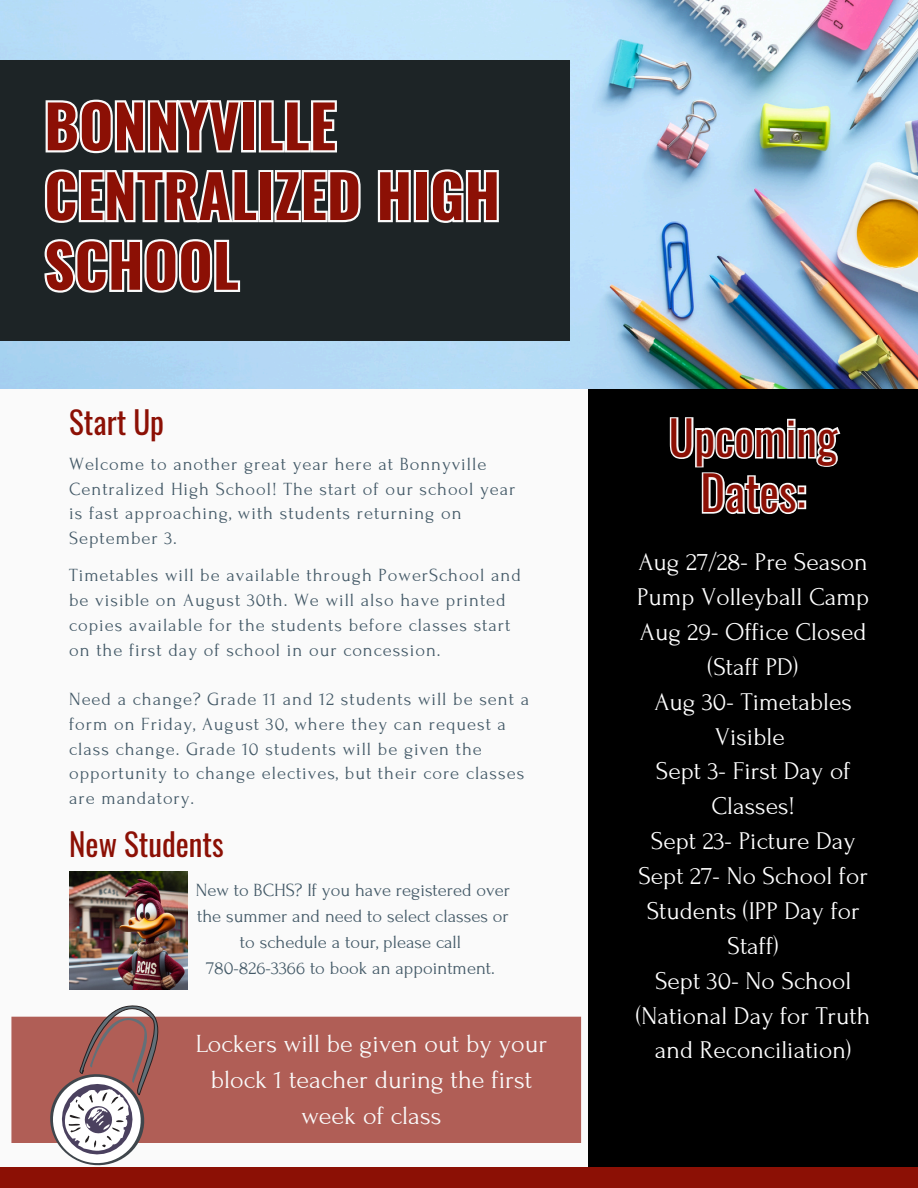
<style>
.page{position:relative;width:918px;height:1188px;background:#fafafa}
.page>*{position:absolute;margin:0;border:0;box-sizing:border-box;transform-origin:0 0}
.t1{font:700 58.95px/69.8px "Oswald";color:#8c1005}
.t2{font:46.65px/55.2px "Oswald";color:#8c1005;text-align:center}
.t3{font:31.2px "Oswald";color:#8c1005}
.t4{font:26.1px/36px "Forum";color:#fafafa;text-align:center}
.t5{font:25.5px/34.8px "Forum";color:#fff;text-align:center}
.t6{font:18.6px/24.8px "Forum";letter-spacing:.05em;color:#435967}
.t7{font:18.6px/25.8px "Forum";color:#435967;text-align:center}
</style>
<div class="page">
<div style="left:588px;top:342px;width:330px;height:846px;background:#000"></div>
<img style="left:0;top:0;width:918px;height:389px">
<div style="left:0;top:61px;width:570px;height:280px;background:#1d2426"></div>
<div style="left:0;top:1168px;width:918px;height:20px;background:#8c1005"></div>
<div style="left:11px;top:1017px;width:570px;height:126px;background:#b05e56"></div>
<img style="left:69px;top:872px;width:118px;height:118px">
<svg style="left:45px;top:979px;width:120px;height:189px"></svg>
<svg style="left:44px;top:99px;width:455px;height:124px"></svg>
<svg style="left:44px;top:239px;width:197px;height:54px"></svg>
<svg style="left:669px;top:417px;width:172px;height:97px"></svg>
<p class="t1" style="left:44px;top:89px;width:458px">BONNYVILLE<br>CENTRALIZED HIGH<br>SCHOOL</p>
<h3 class="t3" style="left:69px;top:398px;width:97px">Start Up</h3>
<h4 class="t6" style="left:69px;top:452px;width:448px">Welcome to another great year here at Bonnyville Centralized High School! The start of our school year is fast approaching, with students returning on September 3.</h4>
<h3 class="t6" style="left:69px;top:563px;width:453px">Timetables will be available through PowerSchool and be visible on August 30th. We will also have printed copies available for the students before classes start on the first day of school in our concession.</h3>
<p class="t6" style="left:69px;top:687px;width:462px">Need a change? Grade 11 and 12 students will be sent a form on Friday, August 30, where they can request a class change. Grade 10 students will be given the opportunity to change electives, but their core classes are mandatory.</p>
<p class="t3" style="left:69px;top:820px;width:156px">New Students</p>
<p class="t7" style="left:196px;top:877px;width:316px">New to BCHS? If you have registered over the summer and need to select classes or to schedule a tour, please call</p>
<p class="t7" style="left:206px;top:955px;width:290px">780-826-3366 to book an appointment.</p>
<p class="t4" style="left:196px;top:1026px;width:353px">Lockers will be given out by your block 1 teacher during the first week of class</p>
<p class="t2" style="left:669px;top:408px;width:170px">Upcoming<br>Dates:</p>
<h2 class="t5" style="left:636px;top:545px;width:236px">Aug 27/28- Pre Season<br>Pump Volleyball Camp<br>Aug 29- Office Closed (Staff PD)<br>Aug 30- Timetables<br>Visible<br>Sept 3- First Day of<br>Classes!<br>Sept 23- Picture Day<br>Sept 27- No School for<br>Students (IPP Day for<br>Staff)<br>Sept 30- No School (National Day for Truth and Reconciliation)</h2>
</div>
